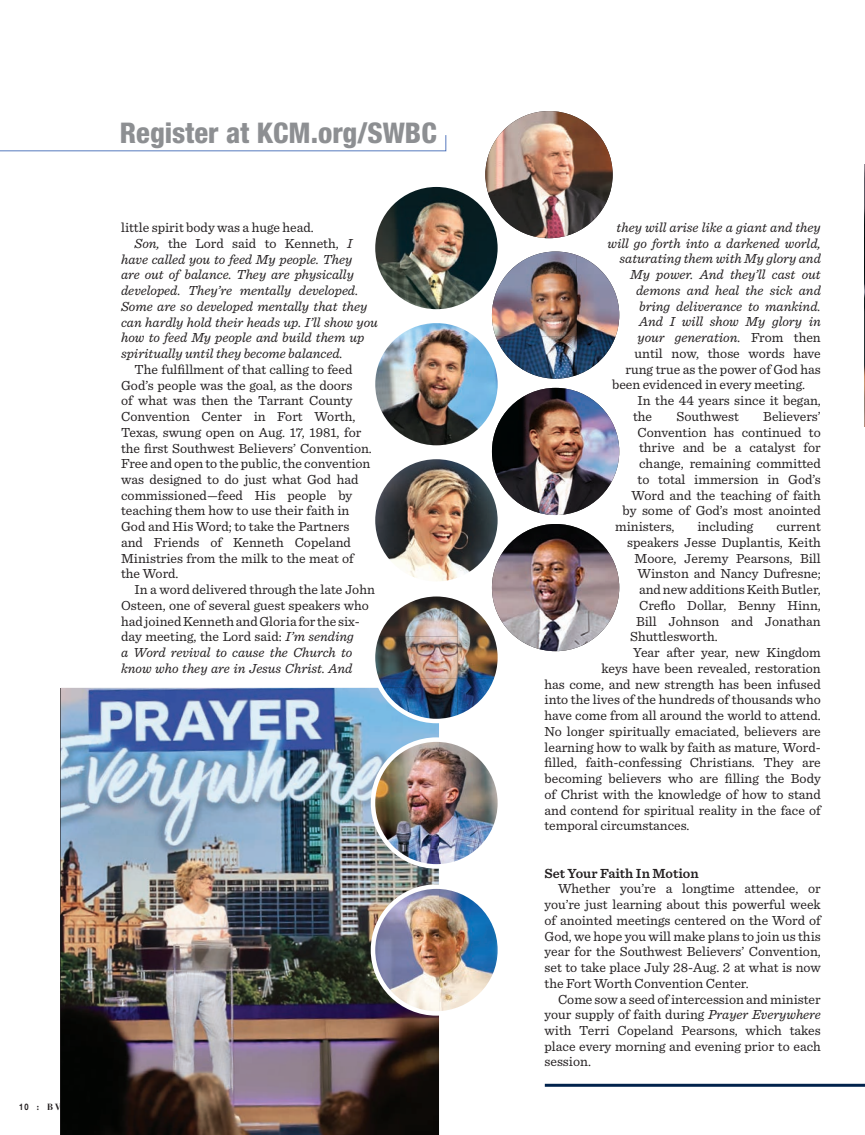
<style>
.page{position:relative;width:865px;height:1135px;background:#fff}
.page>*{position:absolute;margin:0;border:0;box-sizing:border-box;transform-origin:0 0}
.t1{font:800 condensed 28.5px "Helvetica Neue LT Std";color:#8d8f92}
.t2{font:13.8px/15.8px "Sentinel";color:#231f20}
.t3{font:italic 13.8px "Sentinel";color:#231f20}
.t4{font:600 13.8px "Sentinel";color:#231f20}
.t5{font:700 9px "Bauer Bodoni Std";color:#231f20}
.s1{font-style:italic}
.s2{font-family:"Helvetica Neue LT Std"}
.s3{font-weight:900}
.s4{font-style:normal}
</style>
<div class="page">
<img style="left:864px;top:164px;width:1px;height:262px">
<img style="left:61px;top:688px;width:378px;height:447px">
<img style="left:373px;top:185px;width:126px;height:126px;border-radius:63px">
<div style="left:370px;top:182px;width:132px;height:132px;border:4px solid #fff;border-radius:50%"></div>
<img style="left:491px;top:388px;width:128px;height:127px;border-radius:64px">
<img style="left:491px;top:252px;width:85px;height:84px">
<img style="left:576px;top:255px;width:43px;height:120px">
<img style="left:495px;top:336px;width:81px;height:43px">
<img style="left:373px;top:457px;width:126px;height:127px;border-radius:63px">
<div style="left:370px;top:455px;width:132px;height:131px;border:4px solid #fff;border-radius:50%"></div>
<img style="left:373px;top:740px;width:126px;height:126px;border-radius:50%">
<img style="left:439px;top:859px;width:25px;height:5px">
<img style="left:373px;top:740px;width:66px;height:126px">
<div style="left:370px;top:737px;width:132px;height:132px;border:4px solid #fff;border-radius:50%"></div>
<img style="left:373px;top:887px;width:126px;height:126px;border-radius:50%">
<img style="left:439px;top:969px;width:57px;height:42px">
<img style="left:373px;top:887px;width:66px;height:126px">
<div style="left:370px;top:884px;width:132px;height:132px;border:4px solid #fff;border-radius:50%"></div>
<svg style="left:373px;top:594px;width:126px;height:127px;background:#7c6957"></svg>
<img style="left:377px;top:597px;width:80px;height:39px">
<img style="left:457px;top:661px;width:40px;height:18px">
<img style="left:375px;top:636px;width:82px;height:43px">
<img style="left:376px;top:679px;width:81px;height:42px">
<img style="left:457px;top:679px;width:38px;height:38px">
<img style="left:380px;top:688px;width:59px;height:33px">
<div style="left:370px;top:592px;width:132px;height:131px;border:4px solid #fff;border-radius:50%"></div>
<img style="left:485px;top:111px;width:127px;height:127px;border-radius:64px">
<img style="left:373px;top:321px;width:126px;height:127px;border-radius:63px">
<div style="left:370px;top:319px;width:132px;height:131px;border:4px solid #fff;border-radius:50%"></div>
<img style="left:491px;top:524px;width:128px;height:127px;border-radius:64px">
<hr style="left:544px;top:1084px;width:320px;height:3px;background:#00224c">
<svg style="left:0;top:135px;width:446px;height:17px"></svg>
<h1 class="t1" style="left:120px;top:116px;width:318px">Register at KCM.org/SWBC</h1>
<p class="t2" style="left:121px;top:219px;width:194px">little spirit body was a huge head.</p>
<p class="t2" style="left:135px;top:234px;width:219px"><span class="s1">Son,</span> the Lord said to Kenneth, <span class="s1">I</span></p>
<p class="t3" style="left:121px;top:249px;width:232px">have called you to feed My people. They</p>
<p class="t3" style="left:121px;top:264px;width:234px">are out of balance. They are physically</p>
<p class="t3" style="left:121px;top:280px;width:238px">developed. They’re mentally developed.</p>
<p class="t3" style="left:121px;top:296px;width:247px">Some are so developed mentally that they</p>
<p class="t3" style="left:121px;top:312px;width:258px">can hardly hold their heads up. I’ll show you</p>
<p class="t3" style="left:121px;top:327px;width:245px">how to feed My people and build them up</p>
<p class="t3" style="left:121px;top:343px;width:223px">spiritually until they become balanced.</p>
<p class="t2" style="left:121px;top:360px;width:252px;text-indent:13px">The fulfillment of that calling to feed God’s people was the goal, as the doors<br>of what was then the Tarrant County Convention Center in Fort Worth, Texas, swung open on Aug. 17, 1981, for the first Southwest Believers’ Convention.<br>Free and open to the public, the convention was designed to do just what God had commissioned—feed His people by teaching them how to use their faith in God and His Word; to take the Partners and Friends of Kenneth Copeland Ministries from the milk to the meat of the Word.</p>
<p class="t2" style="left:121px;top:581px;width:255px;text-indent:13px">In a word delivered through the late John Osteen, one of several guest speakers who had joined Kenneth and Gloria for the six&shy;day meeting, the Lord said: <span class="s1">I’m sending<br>a Word revival to cause the Church to know who they are in Jesus Christ. And</span></p>
<p class="t5" style="left:19px;top:1101px;width:58px"><span class="s2">10</span> <span class="s3">:</span> BVOV</p>
<p class="t3" style="left:616px;top:217px;width:205px">they will arise like a giant and they</p>
<p class="t3" style="left:607px;top:233px;width:215px">will go forth into a darkened world,</p>
<p class="t3" style="left:619px;top:248px;width:203px">saturating them with My glory and</p>
<p class="t3" style="left:629px;top:264px;width:192px">My power. And they’ll cast out</p>
<p class="t3" style="left:635px;top:280px;width:186px">demons and heal the sick and</p>
<p class="t3" style="left:638px;top:296px;width:183px">bring deliverance to mankind.</p>
<p class="t3" style="left:638px;top:311px;width:183px">And I will show My glory in</p>
<p class="t3" style="left:637px;top:327px;width:185px">your generation. <span class="s4">From then</span></p>
<p class="t2" style="left:634px;top:345px;width:188px">until now, those words have</p>
<p class="t2" style="left:625px;top:360px;width:196px">rung true as the power of God has</p>
<p class="t2" style="left:611px;top:376px;width:194px">been evidenced in every meeting.</p>
<p class="t2" style="left:637px;top:392px;width:185px">In the 44 years since it began,</p>
<p class="t2" style="left:632px;top:408px;width:21px">the</p>
<p class="t2" style="left:676px;top:408px;width:64px">Southwest</p>
<p class="t2" style="left:762px;top:408px;width:59px">Believers’</p>
<p class="t2" style="left:637px;top:423px;width:185px">Convention has continued to</p>
<p class="t2" style="left:638px;top:439px;width:183px">thrive and be a catalyst for</p>
<p class="t2" style="left:638px;top:455px;width:183px">change, remaining committed</p>
<p class="t2" style="left:637px;top:471px;width:185px">to total immersion in God’s</p>
<p class="t2" style="left:631px;top:486px;width:191px">Word and the teaching of faith</p>
<p class="t2" style="left:622px;top:502px;width:199px">by some of God’s most anointed</p>
<p class="t2" style="left:614px;top:518px;width:61px">ministers,</p>
<p class="t2" style="left:697px;top:518px;width:57px">including</p>
<p class="t2" style="left:776px;top:518px;width:46px">current</p>
<p class="t2" style="left:626px;top:534px;width:195px">speakers Jesse Duplantis, Keith</p>
<p class="t2" style="left:634px;top:549px;width:187px">Moore, Jeremy Pearsons, Bill</p>
<p class="t2" style="left:637px;top:565px;width:185px">Winston and Nancy Dufresne;</p>
<p class="t2" style="left:638px;top:581px;width:183px">and new additions Keith Butler,</p>
<p class="t2" style="left:638px;top:597px;width:183px">Creflo Dollar, Benny Hinn,</p>
<p class="t2" style="left:635px;top:612px;width:186px">Bill Johnson and Jonathan</p>
<p class="t2" style="left:629px;top:628px;width:89px">Shuttlesworth.</p>
<p class="t2" style="left:632px;top:644px;width:189px">Year after year, new Kingdom</p>
<p class="t2" style="left:601px;top:659px;width:221px">keys have been revealed, restoration</p>
<p class="t2" style="left:544px;top:675px;width:277px">has come, and new strength has been infused</p>
<p class="t2" style="left:544px;top:691px;width:277px">into the lives of the hundreds of thousands who</p>
<p class="t2" style="left:544px;top:707px;width:278px">have come from all around the world to attend.</p>
<p class="t2" style="left:544px;top:722px;width:277px">No longer spiritually emaciated, believers are</p>
<p class="t2" style="left:544px;top:738px;width:278px">learning how to walk by faith as mature, Word-</p>
<p class="t2" style="left:544px;top:754px;width:277px">filled, faith-confessing Christians. They are</p>
<p class="t2" style="left:544px;top:770px;width:277px">becoming believers who are filling the Body</p>
<p class="t2" style="left:544px;top:785px;width:278px">of Christ with the knowledge of how to stand</p>
<p class="t2" style="left:544px;top:801px;width:278px">and contend for spiritual reality in the face of</p>
<p class="t2" style="left:544px;top:817px;width:146px">temporal circumstances.</p>
<p class="t4" style="left:544px;top:862px;width:156px">Set Your Faith In Motion</p>
<p class="t2" style="left:544px;top:880px;width:278px;text-align:justify;text-indent:13px">Whether you’re a longtime attendee, or you’re just learning about this powerful week of anointed meetings centered on the Word of God, we hope you will make plans to join us this year for the Southwest Believers’ Convention, set to take place July 28-Aug. 2 at what is now the Fort Worth Convention Center.</p>
<p class="t2" style="left:544px;top:990px;width:278px;text-align:justify;text-indent:13px">Come sow a seed of intercession and minister your supply of faith during <span class="s1">Prayer Everywhere </span>with Terri Copeland Pearsons, which takes place every morning and evening prior to each session.</p>
</div>
